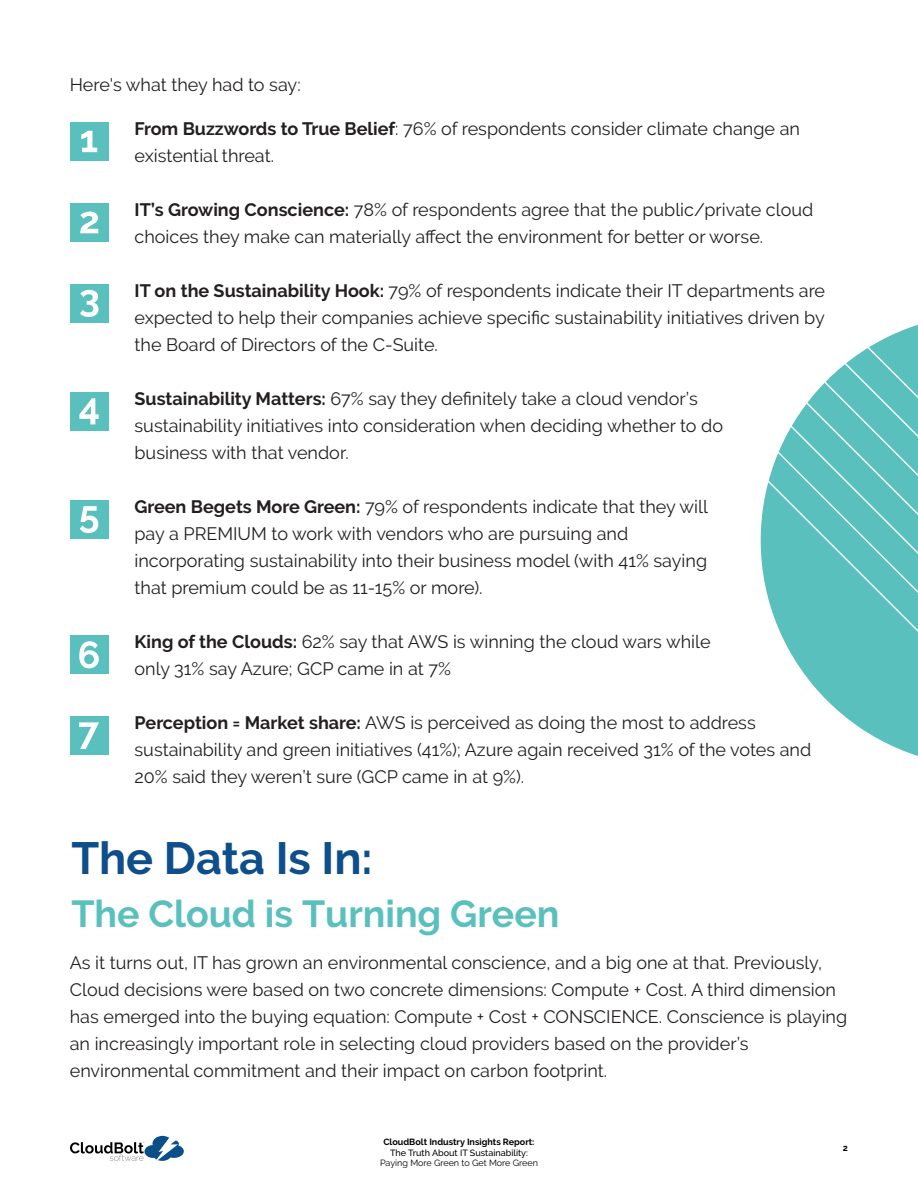
<style>
.page{position:relative;width:918px;height:1188px;background:#fff}
.page>*{position:absolute;margin:0;border:0;box-sizing:border-box;transform-origin:0 0}
.t1{font:700 45px "Raleway";color:#0d4e8b}
.t2{font:700 37.5px "Raleway";color:#5ac0be}
.t3{font:18px/27px "Raleway";color:#231f20}
.t4{font:700 9px "Raleway";color:#000}
.t5{font:500 9px "Raleway";color:#000}
.t6{font:9px "Raleway";color:#000}
.s1{font-weight:700}
</style>
<div class="page">
<svg style="left:810px;top:324px;width:108px;height:432px;fill:#5ac0be"></svg>
<svg style="left:760px;top:325px;width:158px;height:356px"></svg>
<svg style="left:70px;top:1136px;width:114px;height:25px"></svg>
<div style="left:70px;top:122px;width:38px;height:39px;background:#5ac0be"></div>
<svg style="left:81px;top:131px;width:16px;height:21px"></svg>
<div style="left:70px;top:203px;width:38px;height:39px;background:#5ac0be"></div>
<svg style="left:80px;top:212px;width:18px;height:21px"></svg>
<div style="left:70px;top:284px;width:38px;height:39px;background:#5ac0be"></div>
<svg style="left:80px;top:290px;width:18px;height:27px"></svg>
<div style="left:70px;top:392px;width:38px;height:39px;background:#5ac0be"></div>
<svg style="left:79px;top:398px;width:20px;height:26px"></svg>
<div style="left:70px;top:500px;width:38px;height:39px;background:#5ac0be"></div>
<svg style="left:80px;top:506px;width:18px;height:27px"></svg>
<div style="left:70px;top:636px;width:38px;height:38px;background:#5ac0be"></div>
<svg style="left:79px;top:641px;width:20px;height:27px"></svg>
<div style="left:70px;top:716px;width:38px;height:39px;background:#5ac0be"></div>
<svg style="left:79px;top:722px;width:20px;height:27px"></svg>
<p class="t3" style="left:70px;top:72px;width:232px">Here's what they had to say:</p>
<p class="t3" style="left:135px;top:117px;width:667px"><span class="s1">From Buzzwords to True Belief</span>: 76% of respondents consider climate change an existential threat.</p>
<p class="t3" style="left:135px;top:198px;width:680px"><span class="s1">IT’s Growing Conscience:</span> 78% of respondents agree that the public/private cloud choices they make can materially affect the environment for better or worse.</p>
<p class="t3" style="left:135px;top:279px;width:692px;text-align:justify"><span class="s1">IT on the Sustainability Hook:</span> 79% of respondents indicate their IT departments are expected to help their companies achieve specific sustainability initiatives driven by the Board of Directors of the C-Suite.</p>
<p class="t3" style="left:135px;top:385px;width:590px"><span class="s1">Sustainability Matters:</span> 67% say they definitely take a cloud vendor’s sustainability initiatives into consideration when deciding whether to do business with that vendor.</p>
<p class="t3" style="left:135px;top:495px;width:575px"><span class="s1">Green Begets More Green:</span> 79% of respondents indicate that they will pay a PREMIUM to work with vendors who are pursuing and incorporating sustainability into their business model (with 41% saying that premium could be as 11-15% or more).</p>
<p class="t3" style="left:135px;top:630px;width:578px"><span class="s1">King of the Clouds:</span> 62% say that AWS is winning the cloud wars while only 31% say Azure; GCP came in at 7%</p>
<p class="t3" style="left:135px;top:711px;width:678px"><span class="s1">Perception = Market share:</span> AWS is perceived as doing the most to address sustainability and green initiatives (41%); Azure again received 31% of the votes and<br>20% said they weren’t sure (GCP came in at 9%).</p>
<h1 class="t1" style="left:71px;top:840px;width:303px">The Data Is In:</h1>
<h2 class="t2" style="left:71px;top:898px;width:490px">The Cloud is Turning Green</h2>
<p class="t3" style="left:70px;top:950px;width:779px">As it turns out, IT has grown an environmental conscience, and a big one at that. Previously, Cloud decisions were based on two concrete dimensions: Compute + Cost. A third dimension has emerged into the buying equation: Compute + Cost + CONSCIENCE. Conscience is playing an increasingly important role in selecting cloud providers based on the provider’s environmental commitment and their impact on carbon footprint.</p>
<p class="t4" style="left:383px;top:1139px;width:153px">CloudBolt Industry Insights Report:</p>
<p class="t5" style="left:390px;top:1149px;width:139px">The Truth About IT Sustainability:</p>
<p class="t6" style="left:380px;top:1159px;width:159px">Paying More Green to Get More Green</p>
<p class="t4" style="left:843px;top:1144px;width:7px">2</p>
</div>
